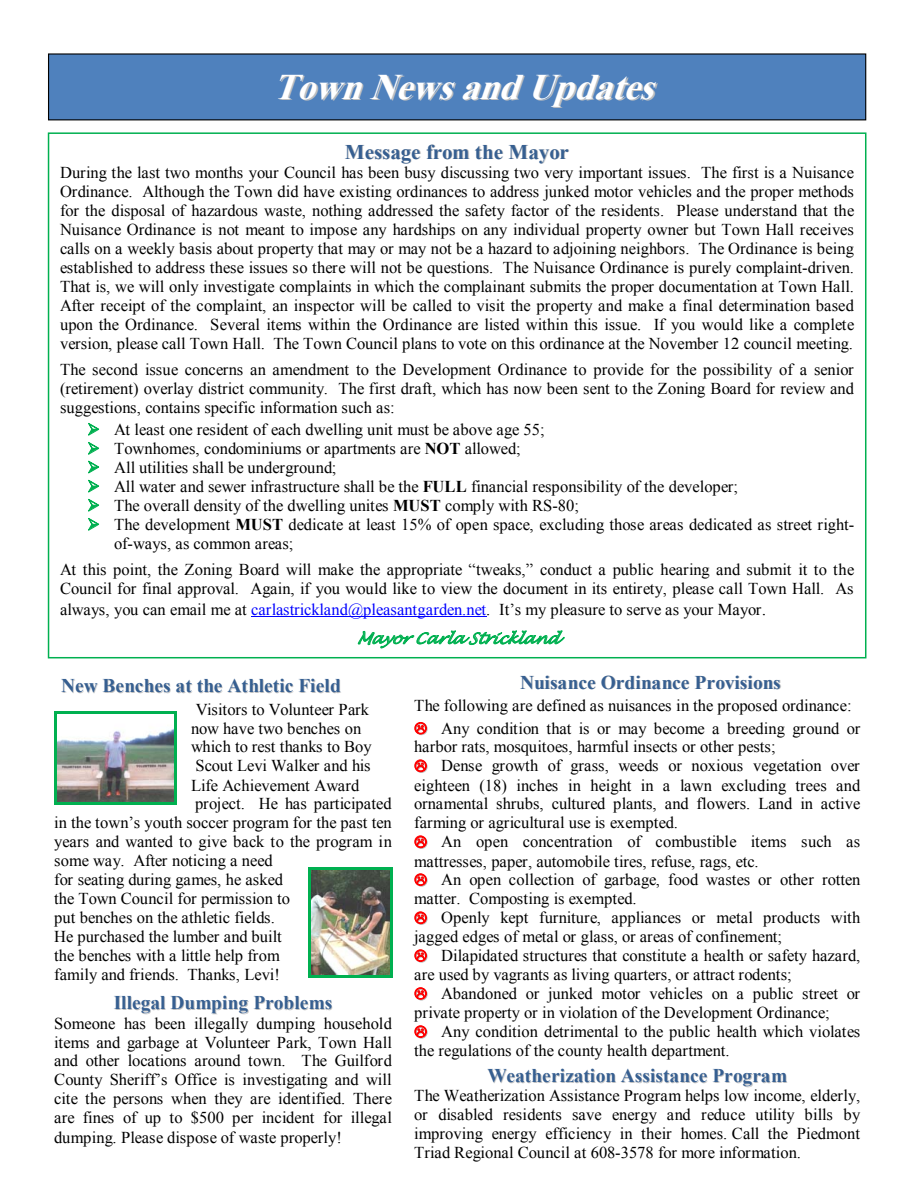
<style>
.page{position:relative;width:918px;height:1188px;background:#fff}
.page>*{position:absolute;margin:0;border:0;box-sizing:border-box;transform-origin:0 0}
.t1{font:italic 700 36px "Times New Roman";color:#fff}
.t2{font:700 20.85px "Times New Roman";color:#365f91}
.t3{font:700 19.5px "Times New Roman";color:#365f91}
.t4{font:16.5px/18.9px "Times New Roman";color:#000;text-align:justify}
.t5{font:italic 15.15px "Lucida Handwriting";color:#00b050}
.s1{color:#c0c0c0}
.s2{color:#00b050}
.s3{font-weight:700}
.s4{color:#00f}
.s5{font-size:18px}
</style>
<div class="page">
<div style="left:49px;top:54px;width:817px;height:66px;background:#4f81bd"></div>
<div style="left:48px;top:53px;width:818px;height:67px;border:1px solid #000"></div>
<svg style="left:88px;top:423px;width:11px;height:108px"></svg>
<hr style="left:251px;top:616px;width:235px;height:1px;background:#00f">
<svg style="left:358px;top:630px;width:207px;height:18px"></svg>
<img style="left:311px;top:869px;width:79px;height:107px">
<hr style="left:308px;top:867px;width:84px;height:2px;background:#00b050">
<hr style="left:308px;top:869px;width:3px;height:107px;background:#00b050">
<hr style="left:390px;top:869px;width:2px;height:107px;background:#00b050">
<hr style="left:308px;top:976px;width:84px;height:2px;background:#00b050">
<img style="left:56px;top:714px;width:119px;height:88px">
<hr style="left:54px;top:712px;width:123px;height:2px;background:#00b050">
<hr style="left:54px;top:714px;width:2px;height:88px;background:#00b050">
<hr style="left:175px;top:714px;width:2px;height:88px;background:#00b050">
<hr style="left:54px;top:802px;width:123px;height:2px;background:#00b050">
<svg style="left:415px;top:722px;width:12px;height:13px"></svg>
<svg style="left:415px;top:760px;width:12px;height:13px"></svg>
<svg style="left:415px;top:836px;width:12px;height:13px"></svg>
<svg style="left:415px;top:874px;width:12px;height:13px"></svg>
<svg style="left:415px;top:912px;width:12px;height:13px"></svg>
<svg style="left:415px;top:950px;width:12px;height:12px"></svg>
<svg style="left:415px;top:987px;width:12px;height:13px"></svg>
<svg style="left:415px;top:1026px;width:12px;height:12px"></svg>
<h1 class="t1" style="left:272px;top:62px;width:398px">Town News and Updates</h1>
<p class="t2" style="left:346px;top:137px;width:225px"><span class="s1">M</span>essage fro<span class="s1">m</span> t<span class="s1">h</span>e <span class="s1">M</span>ayor</p>
<p class="t4" style="left:60px;top:163px;width:796px">During the last two months your Council has been busy discussing two very important issues. The first is a Nuisance Ordinance. Although the Town did have existing ordinances to address junked motor vehicles and the proper methods for the disposal of hazardous waste, nothing addressed the safety factor of the residents. Please understand that the Nuisance Ordinance is not meant to impose any hardships on any individual property owner but Town Hall receives calls on a weekly basis about property that may or may not be a hazard to adjoining neighbors. The Ordinance is being established to address these issues so there will not be questions. The Nuisance Ordinance is purely complaint-driven.<br>That is, we will only investigate complaints in which the complainant submits the proper documentation at Town Hall.<br>After receipt of the complaint, an inspector will be called to visit the property and make a final determination based upon the Ordinance. Several items within the Ordinance are listed within this issue. If you would like a complete version, please call Town Hall. The Town Council plans to vote on this ordinance at the November 12 council meeting.</p>
<p class="t4" style="left:60px;top:359px;width:796px">The second issue concerns an amendment to the Development Ordinance to provide for the possibility of a senior (retirement) overlay district community. The first draft, which has now been sent to the Zoning Board for review and suggestions, contains specific information such as:</p>
<p class="t4" style="left:87px;top:420px;width:459px"><span class="s2">➢</span> At least one resident of each dwelling unit must be above age 55;</p>
<p class="t4" style="left:87px;top:439px;width:435px"><span class="s2">➢</span> Townhomes, condominiums or apartments are <span class="s3">NOT</span> allowed;</p>
<p class="t4" style="left:87px;top:458px;width:251px"><span class="s2">➢</span> All utilities shall be underground;</p>
<p class="t4" style="left:87px;top:477px;width:653px"><span class="s2">➢</span> All water and sewer infrastructure shall be the <span class="s3">FULL</span> financial responsibility of the developer;</p>
<p class="t4" style="left:87px;top:496px;width:494px"><span class="s2">➢</span> The overall density of the dwelling unites <span class="s3">MUST</span> comply with RS-80;</p>
<p class="t4" style="left:114px;top:515px;width:742px;text-indent:-27px"><span class="s2">➢</span> The development <span class="s3">MUST</span> dedicate at least 15% of open space, excluding those areas dedicated as street right&shy;of-ways, as common areas;</p>
<p class="t4" style="left:60px;top:559px;width:796px;line-height:19.8px">At this point, the Zoning Board will make the appropriate “tweaks,” conduct a public hearing and submit it to the Council for final approval. Again, if you would like to view the document in its entirety, please call Town Hall. As always, you can email me at <span class="s4">carlastrickland@pleasantgarden.net</span>. It’s my pleasure to serve as your Mayor<span class="s5">.</span></p>
<p class="t5" style="left:356px;top:629px;width:214px">May or Car la Str ickland</p>
<p class="t3" style="left:521px;top:669px;width:261px"><span class="s1">Nu</span>isa<span class="s1">n</span>ce <span class="s1">O</span>r<span class="s1">d</span>i<span class="s1">n</span>a<span class="s1">n</span>ce <span class="s1">P</span>rovisio<span class="s1">n</span>s</p>
<p class="t4" style="left:441px;top:694px;width:420px;line-height:22.6px;text-indent:-27px">The following are defined as nuisances in the proposed ordinance:<br>Any condition that is or may become a breeding ground or</p>
<p class="t4" style="left:414px;top:737px;width:363px">harbor rats, mosquitoes, harmful insects or other pests;</p>
<p class="t4" style="left:441px;top:756px;width:420px">Dense growth of grass, weeds or noxious vegetation over</p>
<p class="t4" style="left:414px;top:775px;width:448px">eighteen (18) inches in height in a lawn excluding trees and</p>
<p class="t4" style="left:414px;top:794px;width:448px">ornamental shrubs, cultured plants, and flowers. Land in active</p>
<p class="t4" style="left:414px;top:813px;width:265px">farming or agricultural use is exempted.</p>
<p class="t4" style="left:441px;top:832px;width:420px">An open concentration of combustible items such as</p>
<p class="t4" style="left:414px;top:851px;width:346px">mattresses, paper, automobile tires, refuse, rags, etc.</p>
<p class="t4" style="left:441px;top:870px;width:421px">An open collection of garbage, food wastes or other rotten</p>
<p class="t4" style="left:414px;top:889px;width:224px">matter. Composting is exempted.</p>
<p class="t4" style="left:441px;top:908px;width:421px">Openly kept furniture, appliances or metal products with</p>
<p class="t4" style="left:414px;top:927px;width:369px">jagged edges of metal or glass, or areas of confinement;</p>
<p class="t4" style="left:441px;top:946px;width:420px">Dilapidated structures that constitute a health or safety hazard,</p>
<p class="t4" style="left:414px;top:965px;width:379px">are used by vagrants as living quarters, or attract rodents;</p>
<p class="t4" style="left:441px;top:984px;width:420px">Abandoned or junked motor vehicles on a public street or</p>
<p class="t4" style="left:414px;top:1003px;width:417px">private property or in violation of the Development Ordinance;</p>
<p class="t4" style="left:441px;top:1022px;width:421px">Any condition detrimental to the public health which violates</p>
<p class="t4" style="left:414px;top:1041px;width:317px">the regulations of the county health department.</p>
<p class="t3" style="left:488px;top:1062px;width:301px"><span class="s1">W</span>eat<span class="s1">h</span>erizatio<span class="s1">n A</span>ssista<span class="s1">n</span>ce <span class="s1">P</span>rogra<span class="s1">m</span></p>
<p class="t4" style="left:414px;top:1086px;width:448px">The Weatherization Assistance Program helps low income, elderly, or disabled residents save energy and reduce utility bills by improving energy efficiency in their homes. Call the Piedmont Triad Regional Council at 608-3578 for more information.</p>
<p class="t3" style="left:62px;top:672px;width:281px"><span class="s1">N</span>e<span class="s1">w B</span>e<span class="s1">n</span>c<span class="s1">h</span>es at t<span class="s1">h</span>e <span class="s1">A</span>t<span class="s1">h</span>letic <span class="s1">F</span>iel<span class="s1">d</span></p>
<p class="t4" style="left:196px;top:699px;width:175px">Visitors to Volunteer Park</p>
<p class="t4" style="left:191px;top:718px;width:172px">now have two benches on</p>
<p class="t4" style="left:191px;top:737px;width:182px">which to rest thanks to Boy</p>
<p class="t4" style="left:195px;top:756px;width:177px">Scout Levi Walker and his</p>
<p class="t4" style="left:191px;top:775px;width:170px">Life Achievement Award</p>
<p class="t4" style="left:195px;top:794px;width:198px">project. He has participated</p>
<p class="t4" style="left:54px;top:813px;width:339px">in the town’s youth soccer program for the past ten</p>
<p class="t4" style="left:54px;top:832px;width:339px">years and wanted to give back to the program in</p>
<p class="t4" style="left:54px;top:851px;width:220px">some way. After noticing a need</p>
<p class="t4" style="left:54px;top:870px;width:230px">for seating during games, he asked</p>
<p class="t4" style="left:54px;top:889px;width:237px">the Town Council for permission to</p>
<p class="t4" style="left:54px;top:908px;width:222px">put benches on the athletic fields.</p>
<p class="t4" style="left:54px;top:927px;width:229px">He purchased the lumber and built</p>
<p class="t4" style="left:54px;top:946px;width:227px">the benches with a little help from</p>
<p class="t4" style="left:54px;top:965px;width:227px">family and friends. Thanks, Levi!</p>
<p class="t3" style="left:114px;top:989px;width:220px">Illegal <span class="s1">Dump</span>i<span class="s1">n</span>g <span class="s1">P</span>ro<span class="s1">b</span>le<span class="s1">m</span>s</p>
<p class="t4" style="left:54px;top:1013px;width:339px">Someone has been illegally dumping household items and garbage at Volunteer Park, Town Hall and other locations around town. The Guilford County Sheriff’s Office is investigating and will cite the persons when they are identified. There are fines of up to $500 per incident for illegal dumping. Please dispose of waste properly!</p>
</div>
